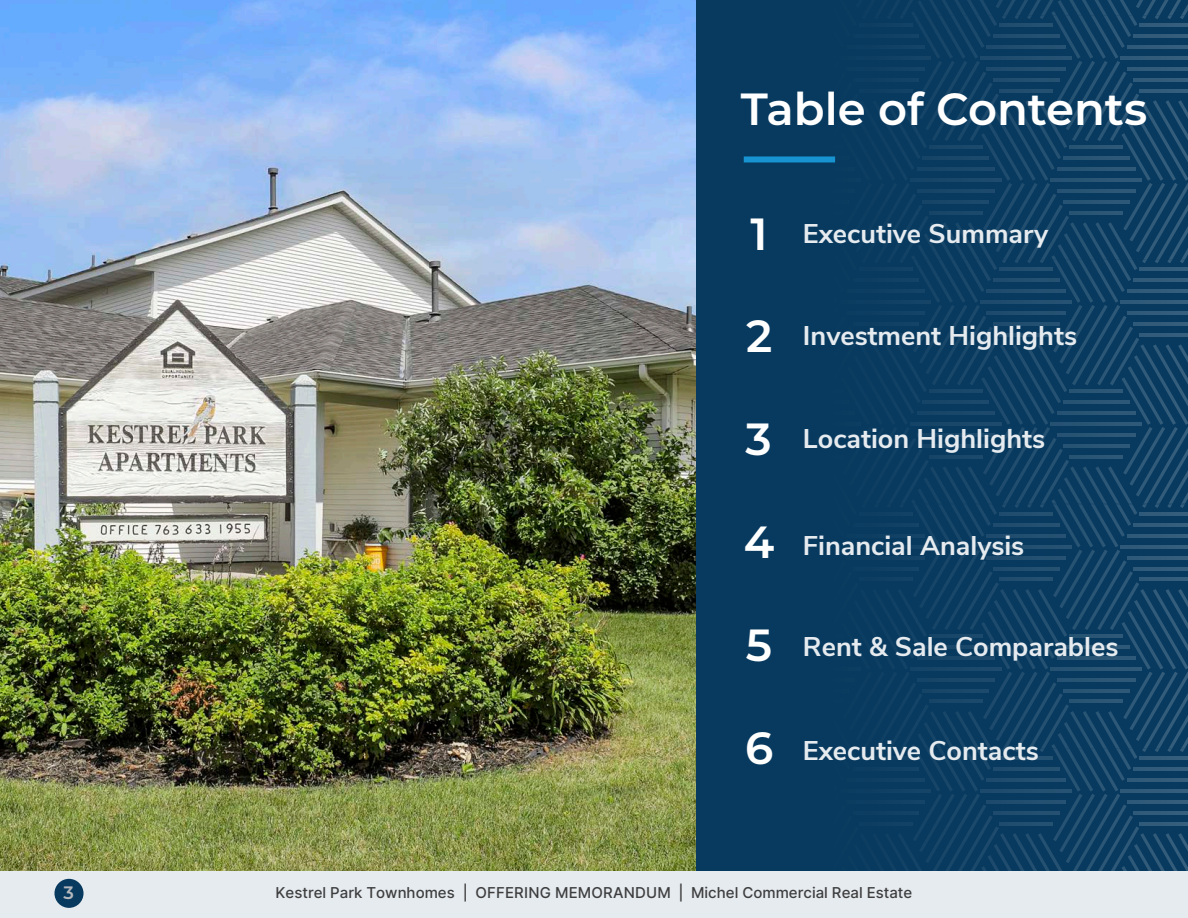
<style>
.page{position:relative;width:1188px;height:918px;background:#fff}
.page>*{position:absolute;margin:0;border:0;box-sizing:border-box;transform-origin:0 0}
.Page_Heading{font:600 45px "Montserrat";color:#fff}
.Divider_Categories{font:700 27px "Nunito Sans";color:#e6ebef}
.t1{font:600 18px "Montserrat";color:#b5b8bc}
.t2{font:15px "Inter";color:#3e3e3f}
</style>
<div class="page">
<img style="left:0;top:0;width:697px;height:871px">
<svg style="left:697px;top:0;width:491px;height:871px;background:#0c3d62"></svg>
<div style="left:744px;top:156px;width:91px;height:6px;background:#1893d2"></div>
<div style="left:0;top:871px;width:1188px;height:47px;background:#e6ebef"></div>
<div style="left:54px;top:879px;width:30px;height:29px;background:#083a5f;border-radius:50%"></div>
<p class="Page_Heading" style="left:741px;top:78px;width:408px">Table of Contents</p>
<p class="Page_Heading" style="left:751px;top:202px;width:19px">1</p>
<p class="Divider_Categories" style="left:803px;top:214px;width:247px">Executive Summary</p>
<p class="Page_Heading" style="left:746px;top:305px;width:28px">2</p>
<p class="Divider_Categories" style="left:803px;top:316px;width:276px">Investment Highlights</p>
<p class="Page_Heading" style="left:745px;top:408px;width:28px">3</p>
<p class="Divider_Categories" style="left:803px;top:419px;width:244px">Location Highlights</p>
<p class="Page_Heading" style="left:744px;top:511px;width:32px">4</p>
<p class="Divider_Categories" style="left:803px;top:525px;width:223px">Financial Analysis</p>
<p class="Page_Heading" style="left:746px;top:613px;width:28px">5</p>
<p class="Divider_Categories" style="left:803px;top:627px;width:317px">Rent &amp; Sale Comparables</p>
<p class="Page_Heading" style="left:745px;top:716px;width:30px">6</p>
<p class="Divider_Categories" style="left:803px;top:731px;width:237px">Executive Contacts</p>
<p class="t1" style="left:63px;top:880px;width:12px">3</p>
<p class="t2" style="left:276px;top:882px;width:638px">Kestrel Park Townhomes | OFFERING MEMORANDUM | Michel Commercial Real Estate</p>
</div>
